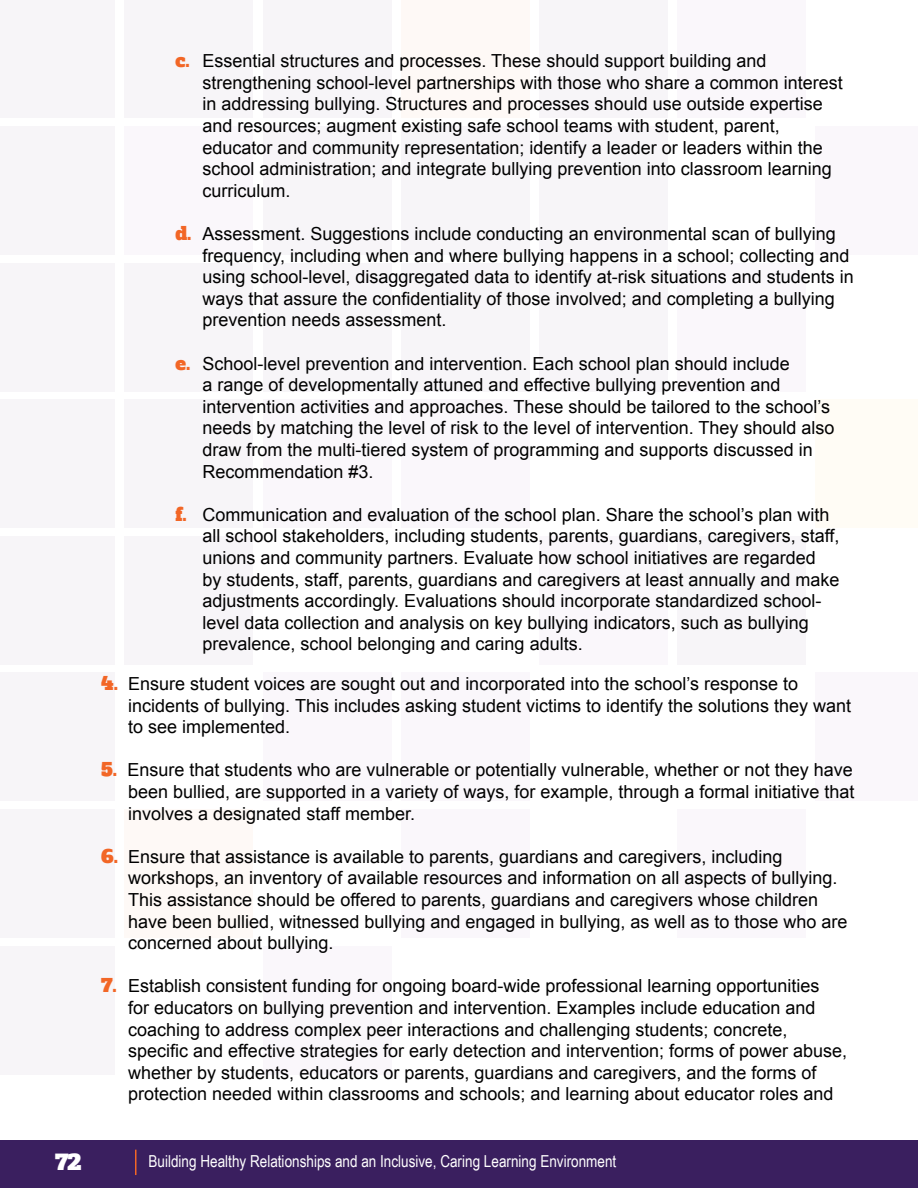
<style>
.page{position:relative;width:918px;height:1188px;background:#fff}
.page>*{position:absolute;margin:0;border:0;box-sizing:border-box;transform-origin:0 0}
.t1{font:21px "Alfa Slab One";color:#fff}
.t2{font:18px/21.6px "Arial";color:#000}
.t3{font:16.5px "Arial Narrow";color:#fff}
.s1{font-family:"Alfa Slab One";color:#f26626}
</style>
<div class="page">
<div style="left:0;top:1140px;width:918px;height:48px;background:#3a1f5f"></div>
<div style="left:0;top:536px;width:115px;height:129px;background:#f7f5f8"></div>
<div style="left:539px;top:536px;width:129px;height:129px;background:#faf7fb"></div>
<div style="left:0;top:0;width:115px;height:118px;background:#f7f5f8"></div>
<div style="left:0;top:673px;width:115px;height:128px;background:#f7f5f8"></div>
<div style="left:539px;top:0;width:129px;height:118px;background:#f7f5f8"></div>
<div style="left:0;top:126px;width:115px;height:129px;background:#f7f5f8"></div>
<div style="left:0;top:809px;width:115px;height:129px;background:#f7f5f8"></div>
<div style="left:539px;top:126px;width:129px;height:129px;background:#f7f5f8"></div>
<div style="left:0;top:263px;width:115px;height:128px;background:#f7f5f8"></div>
<div style="left:0;top:946px;width:115px;height:128px;background:#f7f5f8"></div>
<div style="left:539px;top:263px;width:129px;height:128px;background:#f7f5f8"></div>
<div style="left:0;top:399px;width:115px;height:129px;background:#f7f5f8"></div>
<div style="left:125px;top:536px;width:128px;height:129px;background:#f7f5f8"></div>
<div style="left:677px;top:536px;width:129px;height:129px;background:#f7f5f8"></div>
<div style="left:125px;top:0;width:128px;height:118px;background:#f7f5f8"></div>
<div style="left:677px;top:0;width:129px;height:118px;background:#faf7fb"></div>
<div style="left:125px;top:126px;width:128px;height:129px;background:#faf7fb"></div>
<div style="left:125px;top:809px;width:128px;height:129px;background:#fef9f6"></div>
<div style="left:677px;top:809px;width:129px;height:129px;background:#faf7fb"></div>
<div style="left:125px;top:263px;width:128px;height:128px;background:#f7f5f8"></div>
<div style="left:677px;top:263px;width:129px;height:128px;background:#faf7fb"></div>
<div style="left:125px;top:399px;width:128px;height:129px;background:#f7f5f8"></div>
<div style="left:263px;top:0;width:128px;height:118px;background:#f7f5f8"></div>
<div style="left:263px;top:673px;width:128px;height:128px;background:#faf7fb"></div>
<div style="left:815px;top:673px;width:103px;height:128px;background:#faf7fb"></div>
<div style="left:263px;top:126px;width:128px;height:129px;background:#f7f5f8"></div>
<div style="left:815px;top:126px;width:103px;height:129px;background:#faf7fb"></div>
<div style="left:263px;top:263px;width:128px;height:128px;background:#f7f5f8"></div>
<div style="left:263px;top:946px;width:128px;height:128px;background:#faf7fb"></div>
<div style="left:263px;top:399px;width:128px;height:129px;background:#faf7fb"></div>
<div style="left:815px;top:399px;width:103px;height:129px;background:#fffcf5"></div>
<div style="left:401px;top:0;width:128px;height:118px;background:#fef9f6"></div>
<div style="left:401px;top:673px;width:128px;height:128px;background:#faf7fb"></div>
<div style="left:401px;top:126px;width:128px;height:129px;background:#f7f5f8"></div>
<div style="left:401px;top:809px;width:128px;height:129px;background:#faf7fb"></div>
<div style="left:401px;top:263px;width:128px;height:128px;background:#f7f5f8"></div>
<div style="left:401px;top:399px;width:128px;height:129px;background:#faf7fb"></div>
<hr style="left:135px;top:1150px;width:2px;height:25px;background:#f26626">
<p class="t2" style="left:202px;top:50px;width:642px;text-indent:-27px"><span class="s1">c.</span> Essential structures and processes. These should support building and strengthening school-level partnerships with those who share a common interest in addressing bullying. Structures and processes should use outside expertise and resources; augment existing safe school teams with student, parent, educator and community representation; identify a leader or leaders within the school administration; and integrate bullying prevention into classroom learning curriculum.</p>
<p class="t2" style="left:202px;top:223px;width:653px;text-indent:-27px"><span class="s1">d.</span> Assessment. Suggestions include conducting an environmental scan of bullying frequency, including when and where bullying happens in a school; collecting and using school-level, disaggregated data to identify at-risk situations and students in ways that assure the confidentiality of those involved; and completing a bullying prevention needs assessment.</p>
<p class="t2" style="left:202px;top:353px;width:634px;text-indent:-27px"><span class="s1">e.</span> School-level prevention and intervention. Each school plan should include<br>a range of developmentally attuned and effective bullying prevention and intervention activities and approaches. These should be tailored to the school’s needs by matching the level of risk to the level of intervention. They should also draw from the multi-tiered system of programming and supports discussed in Recommendation #3.</p>
<p class="t2" style="left:202px;top:504px;width:639px;text-indent:-27px"><span class="s1">f.</span> Communication and evaluation of the school plan. Share the school’s plan with all school stakeholders, including students, parents, guardians, caregivers, staff, unions and community partners. Evaluate how school initiatives are regarded<br>by students, staff, parents, guardians and caregivers at least annually and make adjustments accordingly. Evaluations should incorporate standardized school&shy;level data collection and analysis on key bullying indicators, such as bullying prevalence, school belonging and caring adults.</p>
<p class="t2" style="left:128px;top:673px;width:725px;text-indent:-27px"><span class="s1">4.</span> Ensure student voices are sought out and incorporated into the school’s response to incidents of bullying. This includes asking student victims to identify the solutions they want to see implemented.</p>
<p class="t2" style="left:128px;top:759px;width:728px;text-align:justify;text-indent:-27px"><span class="s1">5.</span> Ensure that students who are vulnerable or potentially vulnerable, whether or not they have been bullied, are supported in a variety of ways, for example, through a formal initiative that involves a designated staff member.</p>
<p class="t2" style="left:128px;top:846px;width:721px;text-indent:-27px"><span class="s1">6.</span> Ensure that assistance is available to parents, guardians and caregivers, including workshops, an inventory of available resources and information on all aspects of bullying.<br>This assistance should be offered to parents, guardians and caregivers whose children have been bullied, witnessed bullying and engaged in bullying, as well as to those who are concerned about bullying.</p>
<p class="t2" style="left:128px;top:975px;width:721px;text-indent:-27px"><span class="s1">7.</span> Establish consistent funding for ongoing board-wide professional learning opportunities<br>for educators on bullying prevention and intervention. Examples include education and coaching to address complex peer interactions and challenging students; concrete, specific and effective strategies for early detection and intervention; forms of power abuse, whether by students, educators or parents, guardians and caregivers, and the forms of protection needed within classrooms and schools; and learning about educator roles and</p>
<p class="t1" style="left:55px;top:1148px;width:28px">72</p>
<p class="t3" style="left:149px;top:1149px;width:469px">Building Healthy Relationships and an Inclusive, Caring Learning Environment</p>
</div>
